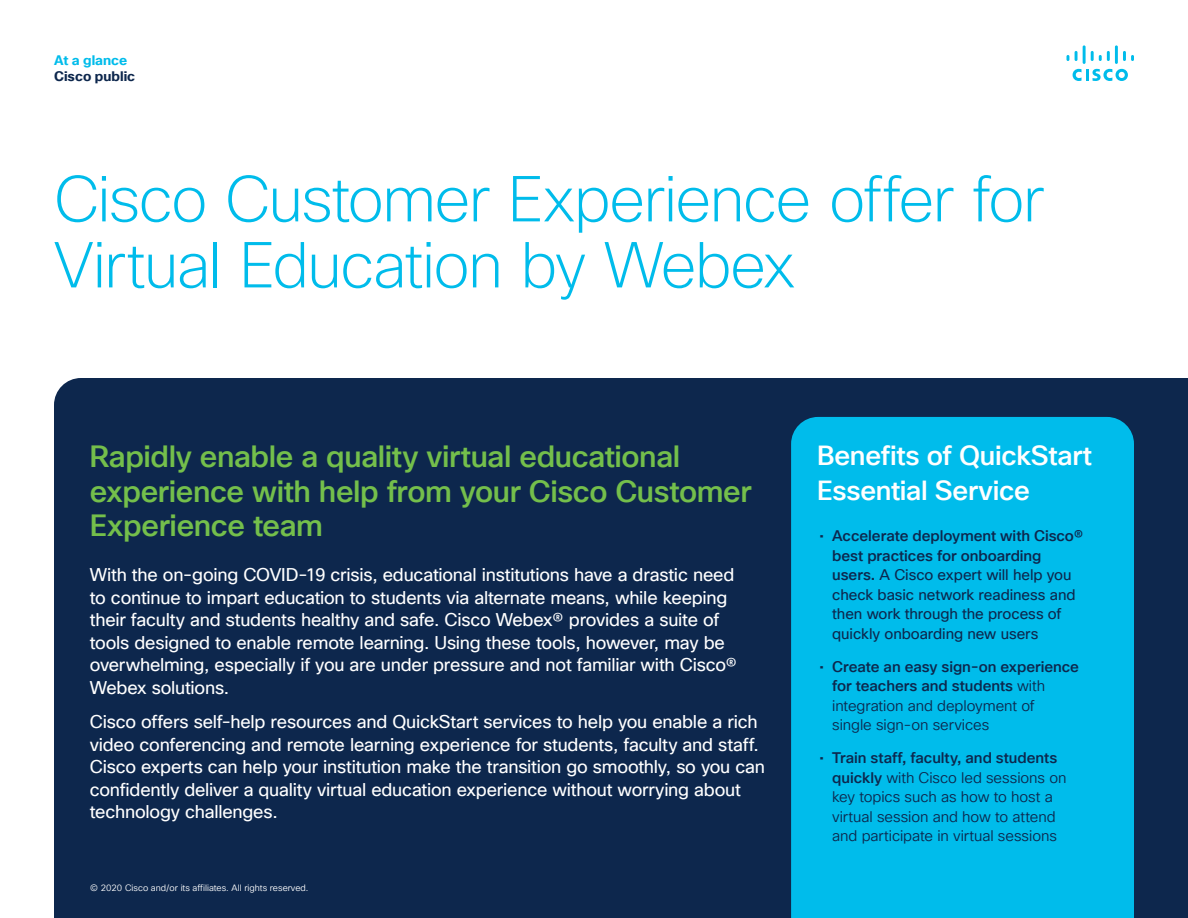
<style>
.page{position:relative;width:1188px;height:918px;background:#fff}
.page>*{position:absolute;margin:0;border:0;box-sizing:border-box;transform-origin:0 0}
.t1{font:200 63px/66px "Cisco Sans TT";letter-spacing:-.025em;color:#00bceb}
.t2{font:500 30px/34.5px "Cisco Sans TT";letter-spacing:-.015em;color:#74bf4b}
.t3{font:500 27px/34.5px "Cisco Sans TT";letter-spacing:-.01em;color:#fff}
.t4{font:18px/22.5px "Cisco Sans TT";letter-spacing:-.015em;color:#fff}
.t5{font:15px/19.5px "Cisco Sans TT";letter-spacing:-.005em;color:#0d274d}
.t6{font:15px/19.5px "Cisco Sans TT Light";letter-spacing:-.005em;color:#0d274d}
.t7{font:500 15px/19.5px "Cisco Sans TT";letter-spacing:-.005em;color:#0d274d}
.t8{font:700 13.5px "Cisco Sans TT";color:#0d274d}
.t9{font:700 13.5px "Cisco Sans TT";color:#00bceb}
.t10{font:9px "Cisco Sans TT Light";color:#fff}
.s1{font-weight:500}
.s2{font-weight:400}
.s3{font-family:"Cisco Sans TT Light";font-weight:400}
.s4{font-family:"Cisco Sans TT";font-weight:500}
</style>
<div class="page">
<svg style="left:1073px;top:69px;width:55px;height:12px"></svg>
<svg style="left:1067px;top:55px;width:2px;height:6px"></svg>
<svg style="left:1075px;top:51px;width:3px;height:10px"></svg>
<hr style="left:1083px;top:45px;width:3px;height:19px;background:#00bceb">
<svg style="left:1091px;top:51px;width:19px;height:10px"></svg>
<hr style="left:1115px;top:45px;width:3px;height:19px;background:#00bceb">
<svg style="left:1123px;top:51px;width:11px;height:10px"></svg>
<div style="left:54px;top:378px;width:1134px;height:540px;background:#0d274d"></div>
<div style="left:791px;top:417px;width:343px;height:501px;background:#00bceb"></div>
<p class="t9" style="left:54px;top:51px;width:75px">At a glance</p>
<p class="t8" style="left:54px;top:67px;width:83px">Cisco public</p>
<h1 class="t1" style="left:54px;top:168px;width:992px">Cisco Customer Experience offer for<br>Virtual Education by Webex</h1>
<h2 class="t2" style="left:90px;top:441px;width:663px">Rapidly enable a quality virtual educational experience with help from your Cisco Customer<br>Experience team</h2>
<p class="t4" style="left:90px;top:564px;width:649px">With the on-going COVID-19 crisis, educational institutions have a drastic need to continue to impart education to students via alternate means, while keeping their faculty and students healthy and safe. Cisco Webex® provides a suite of tools designed to enable remote learning. Using these tools, however, may be overwhelming, especially if you are under pressure and not familiar with Cisco® Webex solutions.</p>
<p class="t4" style="left:90px;top:711px;width:677px">Cisco offers self-help resources and QuickStart services to help you enable a rich video conferencing and remote learning experience for students, faculty and staff.<br>Cisco experts can help your institution make the transition go smoothly, so you can confidently deliver a quality virtual education experience without worrying about technology challenges.</p>
<p class="t10" style="left:90px;top:882px;width:220px">© 2020 Cisco and/or its affiliates. All rights reserved.</p>
<h3 class="t3" style="left:817px;top:439px;width:276px">Benefits of QuickStart<br>Essential Service</h3>
<p class="t5" style="left:832px;top:527px;width:253px;text-indent:-13px">• <span class="s1">Accelerate deployment with Cisco® best practices for onboarding users.</span> A Cisco expert will help you check basic network readiness and then work through the process of quickly onboarding new users</p>
<p class="t7" style="left:832px;top:657px;width:248px;text-indent:-13px"><span class="s2">•</span> Create an easy sign-on experience for teachers and students <span class="s3">with</span></p>
<p class="t6" style="left:832px;top:696px;width:204px">integration and deployment of single sign-on services</p>
<p class="t7" style="left:820px;top:749px;width:239px"><span class="s2">•</span> Train staff, faculty, and students</p>
<p class="t6" style="left:832px;top:768px;width:236px"><span class="s4">quickly</span> with Cisco led sessions on key topics such as how to host a virtual session and how to attend and participate in virtual sessions</p>
</div>
